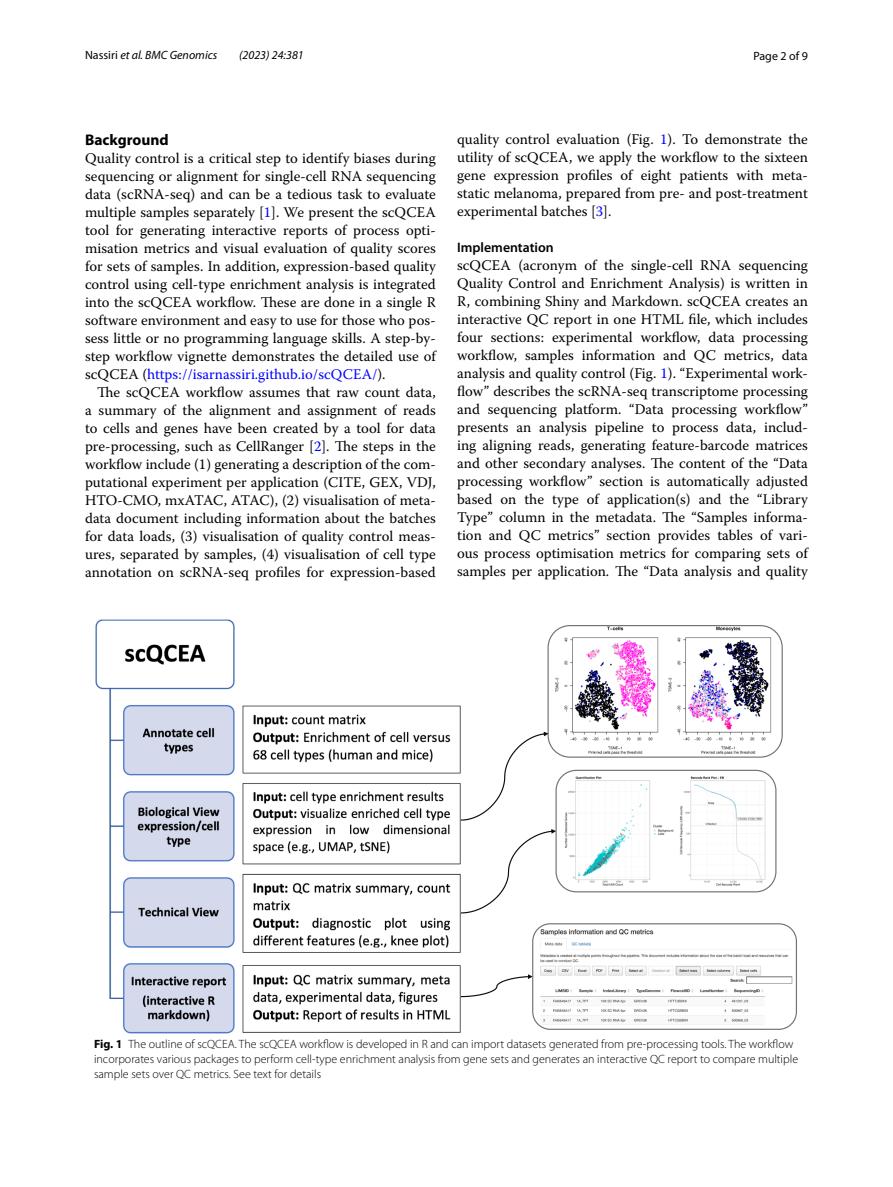
<style>
.page{position:relative;width:893px;height:1187px;background:#fff}
.page>*{position:absolute;margin:0;border:0;box-sizing:border-box;transform-origin:0 0}
.t1{font:700 15.45px "Myriad Pro";color:#000}
.t2{font:14.7px/18px "Warnock Pro";color:#000;text-align:justify}
.t3{font:600 13.8px "Myriad Pro";color:#000}
.t4{font:300 12px/15px "Myriad Pro";color:#000}
.t5{font:italic 12px "Myriad Pro";color:#000}
.t6{font:12px "Myriad Pro";color:#000}
.s1{font-style:normal}
.s2{color:#00f}
.s3{font-weight:700}
</style>
<div class="page">
<img style="left:96px;top:619px;width:696px;height:414px">
<svg style="left:547px;top:624px;width:236px;height:268px"></svg>
<svg style="left:461px;top:829px;width:95px;height:84px"></svg>
<svg style="left:461px;top:974px;width:71px;height:23px"></svg>
<div style="left:532px;top:923px;width:265px;height:106px;border:1px solid #767171;border-radius:18px"></div>
<svg style="left:461px;top:731px;width:88px;height:89px"></svg>
<p class="t5" style="left:85px;top:48px;width:134px"><span class="s1">Nassiri</span> et al. BMC Genomics</p>
<p class="t5" style="left:239px;top:48px;width:66px">(2023) 24:381</p>
<p class="t6" style="left:753px;top:48px;width:56px">Page 2 of 9</p>
<p class="t1" style="left:85px;top:129px;width:85px">Background</p>
<p class="t2" style="left:85px;top:148px;width:352px">Quality control is a critical step to identify biases during sequencing or alignment for single-cell RNA sequencing data (scRNA-seq) and can be a tedious task to evaluate multiple samples separately [<span class="s2">1</span>]. We present the scQCEA tool for generating interactive reports of process opti&shy;misation metrics and visual evaluation of quality scores for sets of samples. In addition, expression-based quality control using cell-type enrichment analysis is integrated into the scQCEA workflow. These are done in a single R software environment and easy to use for those who pos&shy;sess little or no programming language skills. A step-by&shy;step workflow vignette demonstrates the detailed use of scQCEA (<span class="s2">https://isarnassiri.github.io/scQCEA/</span>).</p>
<p class="t2" style="left:85px;top:382px;width:352px;text-indent:12px">The scQCEA workflow assumes that raw count data, a summary of the alignment and assignment of reads to cells and genes have been created by a tool for data pre-processing, such as CellRanger [<span class="s2">2</span>]. The steps in the workflow include (1) generating a description of the com&shy;putational experiment per application (CITE, GEX, VDJ, HTO-CMO, mxATAC, ATAC), (2) visualisation of meta&shy;data document including information about the batches for data loads, (3) visualisation of quality control meas&shy;ures, separated by samples, (4) visualisation of cell type annotation on scRNA-seq profiles for expression-based</p>
<p class="t2" style="left:457px;top:130px;width:352px">quality control evaluation (Fig. <span class="s2">1</span>). To demonstrate the utility of scQCEA, we apply the workflow to the sixteen gene expression profiles of eight patients with meta&shy;static melanoma, prepared from pre- and post-treatment experimental batches [<span class="s2">3</span>].</p>
<p class="t3" style="left:457px;top:238px;width:98px">Implementation</p>
<p class="t2" style="left:457px;top:256px;width:352px">scQCEA (acronym of the single-cell RNA sequencing Quality Control and Enrichment Analysis) is written in R, combining Shiny and Markdown. scQCEA creates an interactive QC report in one HTML file, which includes four sections: experimental workflow, data processing workflow, samples information and QC metrics, data analysis and quality control (Fig. <span class="s2">1</span>). “Experimental work&shy;flow” describes the scRNA-seq transcriptome processing and sequencing platform. “Data processing workflow” presents an analysis pipeline to process data, includ&shy;ing aligning reads, generating feature-barcode matrices and other secondary analyses. The content of the “Data processing workflow” section is automatically adjusted based on the type of application(s) and the “Library Type” column in the metadata. The “Samples informa&shy;tion and QC metrics” section provides tables of vari&shy;ous process optimisation metrics for comparing sets of samples per application. The “Data analysis and quality</p>
<p class="t4" style="left:94px;top:1037px;width:706px"><span class="s3">Fig. 1</span> The outline of scQCEA. The scQCEA workflow is developed in R and can import datasets generated from pre-processing tools. The workflow incorporates various packages to perform cell-type enrichment analysis from gene sets and generates an interactive QC report to compare multiple sample sets over QC metrics. See text for details</p>
</div>
